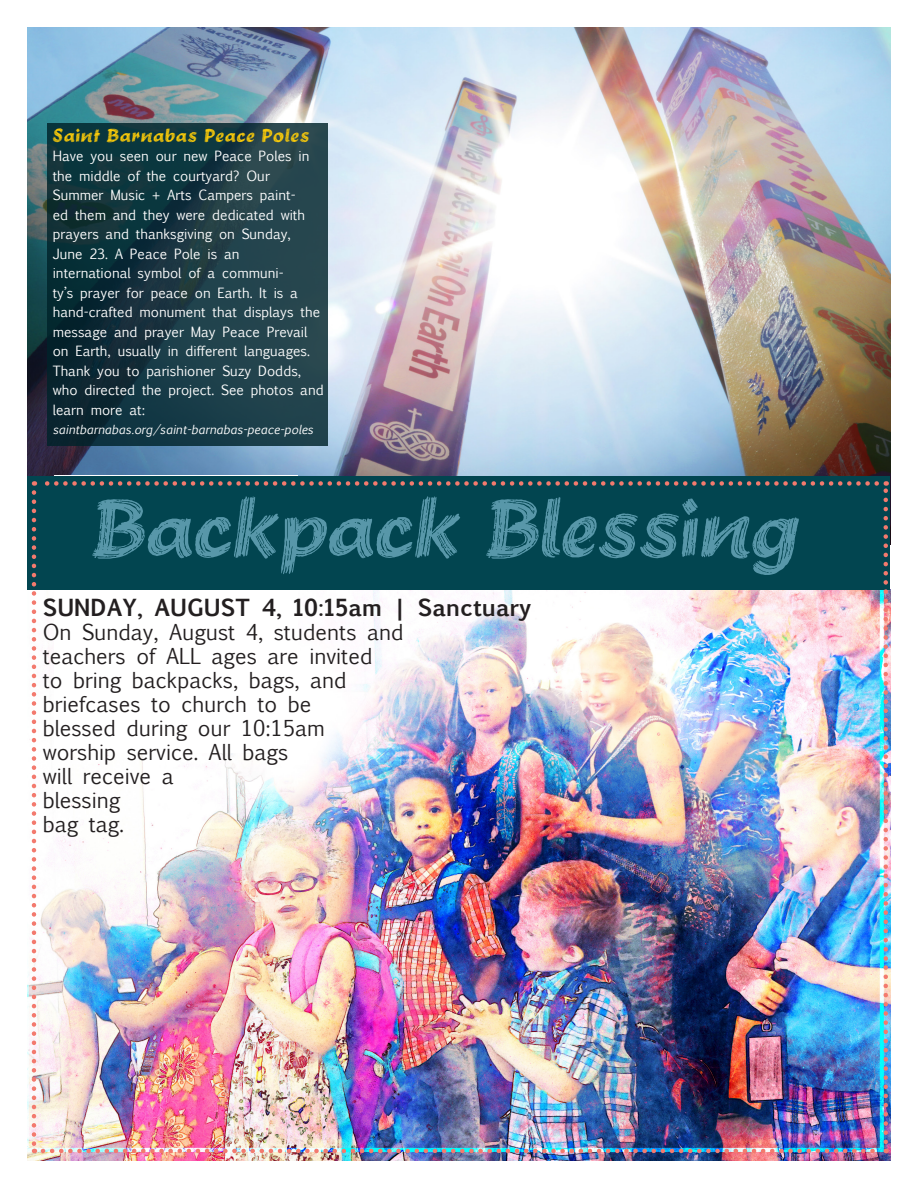
<style>
.page{position:relative;width:918px;height:1188px;background:#fff}
.page>*{position:absolute;margin:0;border:0;box-sizing:border-box;transform-origin:0 0}
.t1{font:79.5px "Halt";color:#5897a9}
.t2{font:700 22.5px "Euphemia UCAS";color:#231f20}
.t3{font:21px "Euphemia UCAS";color:#231f20}
.t4{font:18px "Halt";letter-spacing:.05em;color:#fecd08}
.t5{font:13.5px/19.5px "Euphemia UCAS";color:#fff}
.t6{font:italic 12px "Euphemia UCAS";color:#fff}
</style>
<div class="page">
<img style="left:27px;top:590px;width:864px;height:571px">
<img style="left:27px;top:27px;width:864px;height:518px">
<div style="left:55px;top:475px;width:243px;height:278px;background:#fff"></div>
<div style="left:28px;top:476px;width:862px;height:114px;background:#024550"></div>
<div style="left:48px;top:124px;width:280px;height:322px;background:linear-gradient(to right,#062832,#2b4a53)"></div>
<svg style="left:32px;top:492px;width:4px;height:661px"></svg>
<img style="left:43px;top:1149px;width:844px;height:4px">
<img style="left:884px;top:481px;width:4px;height:661px">
<svg style="left:34px;top:481px;width:843px;height:5px"></svg>
<p class="t4" style="left:53px;top:123px;width:258px">Saint Barnabas Peace Poles</p>
<p class="t5" style="left:53px;top:146px;width:258px">Have you seen our new Peace Poles in the middle of the courtyard? Our</p>
<p class="t5" style="left:53px;top:185px;width:254px">Summer Music + Arts Campers paint&shy;ed them and they were dedicated with prayers and thanksgiving on Sunday,<br>June 23. A Peace Pole is an</p>
<p class="t5" style="left:53px;top:263px;width:273px">international symbol of a communi-<br>ty’s prayer for peace on Earth. It is a hand-crafted monument that displays the message and prayer May Peace Prevail on Earth, usually in different languages.<br>Thank you to parishioner Suzy Dodds, who directed the project. See photos and learn more at:</p>
<p class="t6" style="left:53px;top:421px;width:262px">saintbarnabas.org/saint-barnabas-peace-poles</p>
<p class="t1" style="left:91px;top:475px;width:711px">Backpack Blessing</p>
<p class="t2" style="left:43px;top:590px;width:490px">SUNDAY, AUGUST 4, 10:15am | Sanctuary</p>
<p class="t3" style="left:43px;top:617px;width:362px">On Sunday, August 4, students and</p>
<p class="t3" style="left:43px;top:641px;width:331px">teachers of ALL ages are invited</p>
<p class="t3" style="left:43px;top:665px;width:306px">to bring backpacks, bags, and</p>
<p class="t3" style="left:43px;top:689px;width:270px">briefcases to church to be</p>
<p class="t3" style="left:43px;top:713px;width:284px">blessed during our 10:15am</p>
<p class="t3" style="left:43px;top:737px;width:247px">worship service. All bags</p>
<p class="t3" style="left:43px;top:761px;width:133px">will receive a</p>
<p class="t3" style="left:43px;top:785px;width:79px">blessing</p>
<p class="t3" style="left:43px;top:809px;width:83px">bag tag.</p>
</div>
